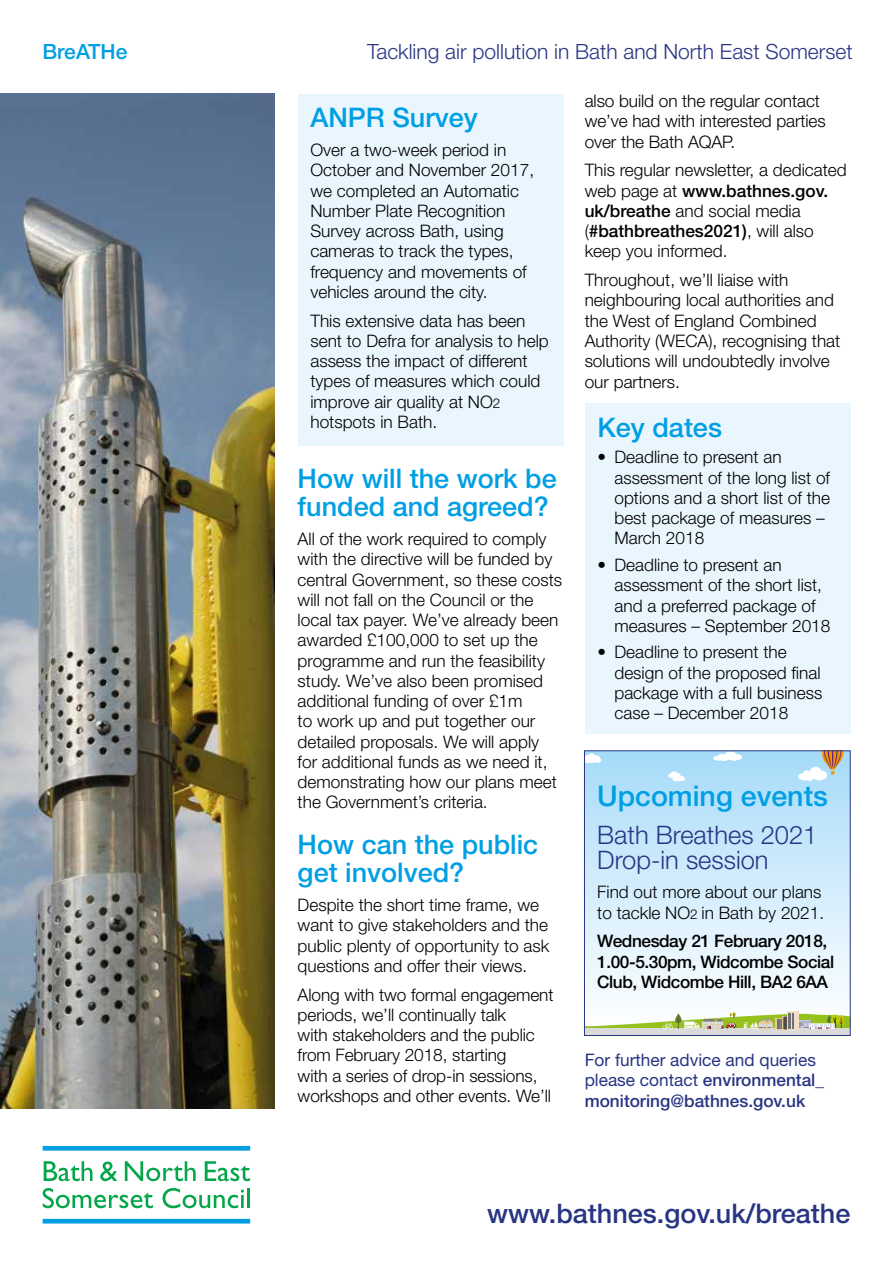
<style>
.page{position:relative;width:893px;height:1263px;background:#fff}
.page>*{position:absolute;margin:0;border:0;box-sizing:border-box;transform-origin:0 0}
.t1{font:500 28.5px "Helvetica Neue";color:#009fe3}
.t2{font:500 27px/28.5px "Helvetica Neue";color:#009fe3}
.t3{font:500 27px "Helvetica Neue";color:#283583}
.t4{font:300 25.5px/25.5px "Helvetica Neue";color:#283583}
.t5{font:300 21px "Helvetica Neue";color:#283583}
.t6{font:500 21px "Helvetica Neue";color:#009fe3}
.t7{font:300 17.25px/20.2px "Helvetica Neue";color:#000}
.t8{font:17.25px/20.2px "Helvetica Neue";color:#283583}
.t9{font:500 17.25px/20.2px "Helvetica Neue";letter-spacing:-.025em;color:#000}
.s1{font-size:13.5px}
.s2{font-weight:500}
</style>
<div class="page">
<div style="left:298px;top:94px;width:265px;height:351px;background:#eaf6fe"></div>
<hr style="left:43px;top:1219px;width:207px;height:4px;background:#009fe3">
<hr style="left:43px;top:1146px;width:207px;height:4px;background:#009fe3">
<svg style="left:44px;top:1161px;width:49px;height:20px"></svg>
<svg style="left:100px;top:1161px;width:17px;height:20px"></svg>
<svg style="left:125px;top:1161px;width:71px;height:20px"></svg>
<svg style="left:205px;top:1161px;width:45px;height:20px"></svg>
<svg style="left:43px;top:1188px;width:110px;height:20px"></svg>
<svg style="left:162px;top:1188px;width:82px;height:20px"></svg>
<hr style="left:247px;top:1188px;width:3px;height:20px;background:#04a64a">
<svg style="left:586px;top:752px;width:262px;height:243px;background:#cfebfb"></svg>
<svg style="left:668px;top:771px;width:17px;height:10px"></svg>
<svg style="left:713px;top:752px;width:29px;height:9px"></svg>
<svg style="left:586px;top:753px;width:15px;height:10px"></svg>
<svg style="left:798px;top:752px;width:46px;height:29px"></svg>
<div style="left:584px;top:1028px;width:266px;height:7px;background:#dadada"></div>
<svg style="left:586px;top:1011px;width:262px;height:19px"></svg>
<div style="left:584px;top:750px;width:266px;height:286px;border:1px solid #283583"></div>
<div style="left:585px;top:403px;width:265px;height:330px;background:#eaf6fe"></div>
<img style="left:0;top:94px;width:275px;height:1015px">
<p class="t6" style="left:43px;top:39px;width:86px">BreATHe</p>
<p class="t5" style="left:367px;top:39px;width:487px">Tackling air pollution in Bath and North East Somerset</p>
<h2 class="t2" style="left:310px;top:103px;width:169px">ANPR Survey</h2>
<p class="t7" style="left:310px;top:139px;width:225px">Over a two-week period in<br>October and November 2017, we completed an Automatic<br>Number Plate Recognition<br>Survey across Bath, using cameras to track the types, frequency and movements of vehicles around the city.</p>
<p class="t7" style="left:310px;top:310px;width:240px">This extensive data has been sent to Defra for analysis to help assess the impact of different types of measures which could improve air quality at NO<span class="s1">2 </span>hotspots in Bath.</p>
<h2 class="t2" style="left:298px;top:464px;width:261px">How will the work be funded and agreed?</h2>
<p class="t7" style="left:298px;top:528px;width:266px">All of the work required to comply with the directive will be funded by central Government, so these costs will not fall on the Council or the local tax payer. We’ve already been awarded £100,000 to set up the programme and run the feasibility study. We’ve also been promised additional funding of over £1m<br>to work up and put together our detailed proposals. We will apply for additional funds as we need it, demonstrating how our plans meet the Government’s criteria.</p>
<h2 class="t2" style="left:298px;top:830px;width:242px">How can the public get involved?</h2>
<p class="t7" style="left:298px;top:894px;width:253px">Despite the short time frame, we want to give stakeholders and the public plenty of opportunity to ask questions and offer their views.</p>
<p class="t7" style="left:298px;top:984px;width:257px">Along with two formal engagement periods, we’ll continually talk<br>with stakeholders and the public from February 2018, starting<br>with a series of drop-in sessions, workshops and other events. We’ll</p>
<p class="t7" style="left:585px;top:91px;width:243px">also build on the regular contact we’ve had with interested parties over the Bath AQAP.</p>
<p class="t7" style="left:585px;top:160px;width:264px">This regular newsletter, a dedicated web page at <span class="s2">www.bathnes.gov. uk/breathe</span> and social media (<span class="s2">#bathbreathes2021)</span>, will also keep you informed.</p>
<p class="t7" style="left:585px;top:270px;width:257px">Throughout, we’ll liaise with neighbouring local authorities and the West of England Combined<br>Authority (WECA), recognising that solutions will undoubtedly involve our partners.</p>
<h2 class="t2" style="left:597px;top:413px;width:126px">Key dates</h2>
<p class="t7" style="left:614px;top:447px;width:217px;text-indent:-17px">• Deadline to present an assessment of the long list of options and a short list of the best package of measures –<br>March 2018</p>
<p class="t7" style="left:614px;top:554px;width:218px;text-indent:-17px">• Deadline to present an assessment of the short list, and a preferred package of measures – September 2018</p>
<p class="t7" style="left:614px;top:642px;width:209px;text-indent:-17px">• Deadline to present the design of the proposed final package with a full business case – December 2018</p>
<h1 class="t1" style="left:597px;top:778px;width:232px">Upcoming events</h1>
<h3 class="t4" style="left:597px;top:821px;width:222px">Bath Breathes 2021<br>Drop-in session</h3>
<p class="t7" style="left:597px;top:881px;width:228px">Find out more about our plans to tackle NO<span class="s1">2</span> in Bath by 2021.</p>
<p class="t9" style="left:597px;top:931px;width:238px">Wednesday 21 February 2018,<br>1.00-5.30pm, Widcombe Social<br>Club, Widcombe Hill, BA2 6AA</p>
<p class="t8" style="left:585px;top:1049px;width:241px">For further advice and queries please contact <span class="s2">environmental_ monitoring@bathnes.gov.uk</span></p>
<h2 class="t3" style="left:487px;top:1198px;width:365px">www.bathnes.gov.uk/breathe</h2>
</div>
